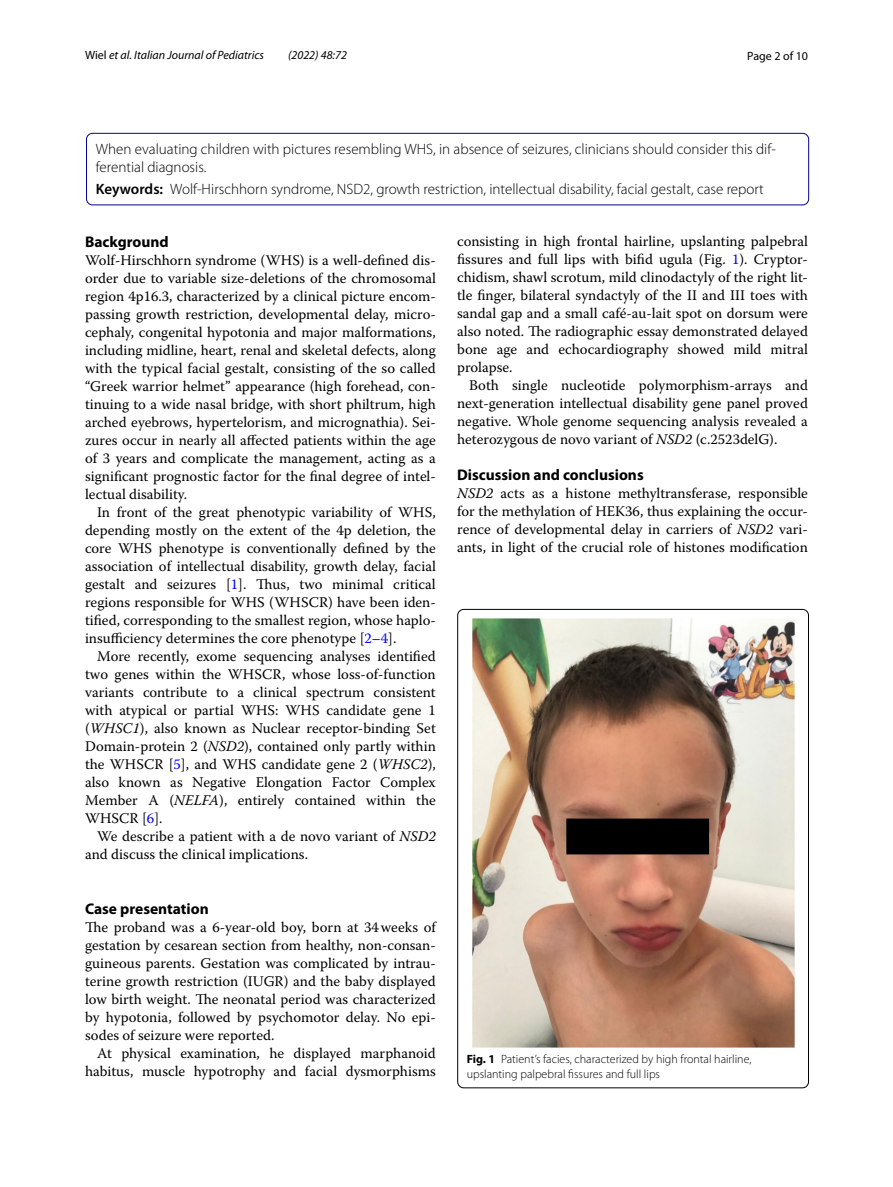
<style>
.page{position:relative;width:893px;height:1187px;background:#fff}
.page>*{position:absolute;margin:0;border:0;box-sizing:border-box;transform-origin:0 0}
.t1{font:700 15.45px "Myriad Pro";color:#000}
.t2{font:300 15px/18px "Myriad Pro";color:#000}
.t3{font:14.7px/18px "Warnock Pro";color:#000;text-align:justify}
.t4{font:300 12px/15px "Myriad Pro";color:#000}
.t5{font:italic 12px "Myriad Pro";color:#000}
.t6{font:12px "Myriad Pro";color:#000}
.s1{font-style:normal}
.s2{font-weight:600}
.s3{color:#00f}
.s4{font-style:italic}
.s5{font-weight:700}
</style>
<div class="page">
<div style="left:86px;top:133px;width:723px;height:72px;border:1px solid #05038c;border-radius:6px"></div>
<img style="left:472px;top:618px;width:322px;height:429px">
<p class="t5" style="left:85px;top:48px;width:181px"><span class="s1">Wiel</span> et al. Italian Journal of Pediatrics</p>
<p class="t5" style="left:288px;top:48px;width:60px">(2022) 48:72</p>
<p class="t6" style="left:747px;top:48px;width:62px">Page 2 of 10</p>
<p class="t2" style="left:96px;top:140px;width:681px">When evaluating children with pictures resembling WHS, in absence of seizures, clinicians should consider this dif&shy;ferential diagnosis.</p>
<p class="t2" style="left:96px;top:181px;width:669px"><span class="s2">Keywords:</span> Wolf-Hirschhorn syndrome, NSD2, growth restriction, intellectual disability, facial gestalt, case report</p>
<p class="t1" style="left:85px;top:231px;width:85px">Background</p>
<p class="t3" style="left:85px;top:251px;width:352px">Wolf-Hirschhorn syndrome (WHS) is a well-defined dis&shy;order due to variable size-deletions of the chromosomal region 4p16.3, characterized by a clinical picture encom&shy;passing growth restriction, developmental delay, micro&shy;cephaly, congenital hypotonia and major malformations, including midline, heart, renal and skeletal defects, along with the typical facial gestalt, consisting of the so called “Greek warrior helmet” appearance (high forehead, con&shy;tinuing to a wide nasal bridge, with short philtrum, high arched eyebrows, hypertelorism, and micrognathia). Sei&shy;zures occur in nearly all affected patients within the age of 3 years and complicate the management, acting as a significant prognostic factor for the final degree of intel&shy;lectual disability.</p>
<p class="t3" style="left:85px;top:503px;width:352px;text-indent:12px">In front of the great phenotypic variability of WHS, depending mostly on the extent of the 4p deletion, the core WHS phenotype is conventionally defined by the association of intellectual disability, growth delay, facial gestalt and seizures [<span class="s3">1</span>]. Thus, two minimal critical regions responsible for WHS (WHSCR) have been iden&shy;tified, corresponding to the smallest region, whose haplo&shy;insufficiency determines the core phenotype [<span class="s3">2</span>–<span class="s3">4</span>].</p>
<p class="t3" style="left:85px;top:647px;width:352px;text-indent:12px">More recently, exome sequencing analyses identified two genes within the WHSCR, whose loss-of-function variants contribute to a clinical spectrum consistent with atypical or partial WHS: WHS candidate gene 1 (<span class="s4">WHSC1</span>), also known as Nuclear receptor-binding Set Domain-protein 2 (<span class="s4">NSD2</span>), contained only partly within the WHSCR [<span class="s3">5</span>], and WHS candidate gene 2 (<span class="s4">WHSC2</span>), also known as Negative Elongation Factor Complex Member A (<span class="s4">NELFA</span>), entirely contained within the WHSCR [<span class="s3">6</span>].</p>
<p class="t3" style="left:85px;top:827px;width:352px;text-indent:12px">We describe a patient with a de novo variant of <span class="s4">NSD2 </span>and discuss the clinical implications.</p>
<p class="t1" style="left:85px;top:898px;width:125px">Case presentation</p>
<p class="t3" style="left:85px;top:917px;width:352px">The proband was a 6-year-old boy, born at 34weeks of gestation by cesarean section from healthy, non-consan&shy;guineous parents. Gestation was complicated by intrau&shy;terine growth restriction (IUGR) and the baby displayed low birth weight. The neonatal period was characterized by hypotonia, followed by psychomotor delay. No epi&shy;sodes of seizure were reported.</p>
<p class="t3" style="left:85px;top:1043px;width:352px;text-align:right">At physical examination, he displayed marphanoid habitus, muscle hypotrophy and facial dysmorphisms</p>
<p class="t3" style="left:457px;top:232px;width:352px">consisting in high frontal hairline, upslanting palpebral fissures and full lips with bifid ugula (Fig. <span class="s3">1</span>). Cryptor&shy;chidism, shawl scrotum, mild clinodactyly of the right lit&shy;tle finger, bilateral syndactyly of the II and III toes with sandal gap and a small café-au-lait spot on dorsum were also noted. The radiographic essay demonstrated delayed bone age and echocardiography showed mild mitral prolapse.</p>
<p class="t3" style="left:457px;top:376px;width:352px;text-indent:12px">Both single nucleotide polymorphism-arrays and next-generation intellectual disability gene panel proved negative. Whole genome sequencing analysis revealed a heterozygous de novo variant of <span class="s4">NSD2</span> (c.2523delG).</p>
<p class="t1" style="left:457px;top:465px;width:188px">Discussion and conclusions</p>
<p class="t3" style="left:457px;top:484px;width:352px"><span class="s4">NSD2</span> acts as a histone methyltransferase, responsible for the methylation of HEK36, thus explaining the occur&shy;rence of developmental delay in carriers of <span class="s4">NSD2</span> vari&shy;ants, in light of the crucial role of histones modification</p>
<p class="t4" style="left:467px;top:1051px;width:286px"><span class="s5">Fig. 1</span> Patient’s facies, characterized by high frontal hairline, upslanting palpebral fissures and full lips</p>
</div>
